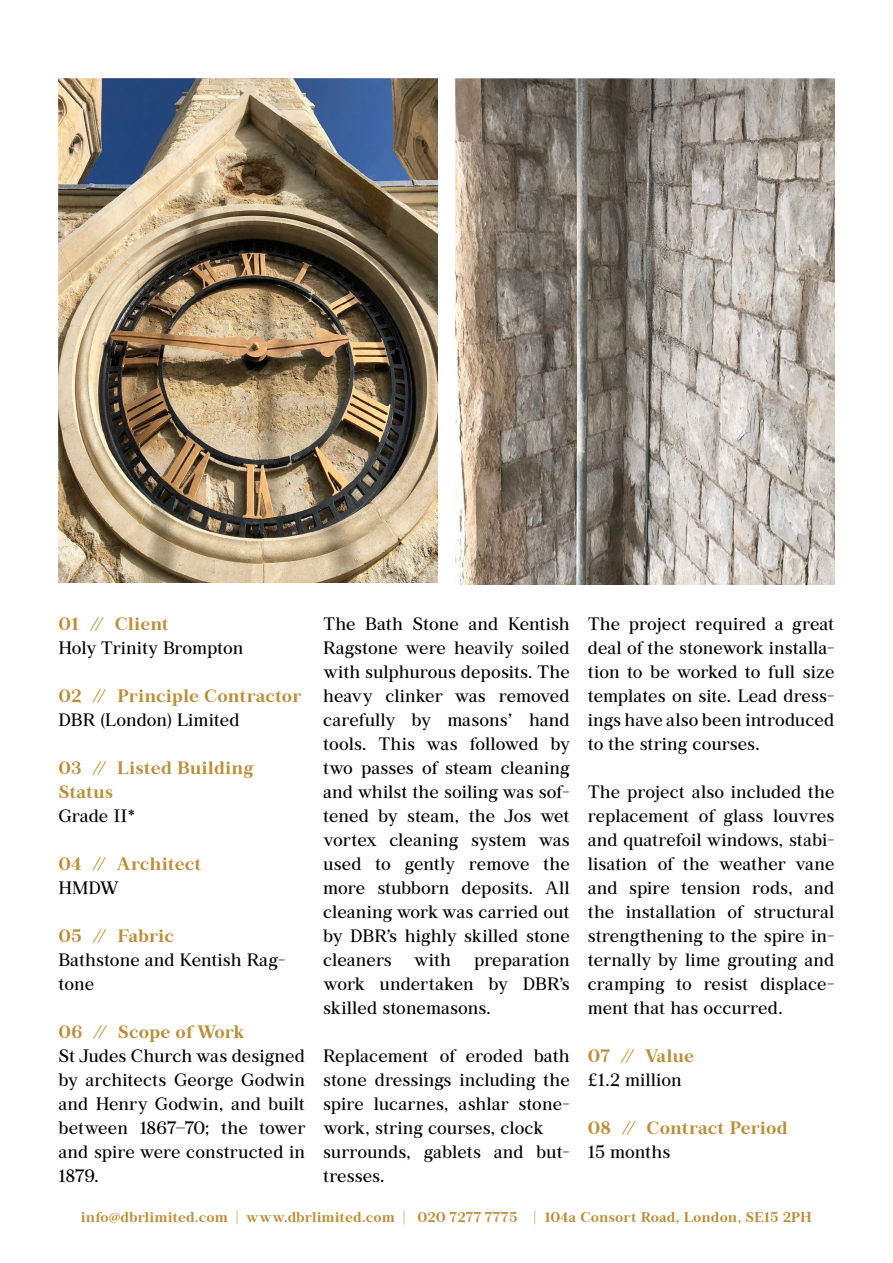
<style>
.page{position:relative;width:893px;height:1263px;background:#fff}
.page>*{position:absolute;margin:0;border:0;box-sizing:border-box;transform-origin:0 0}
.t1{font:18px/24px "Archive Pro";color:#000;text-align:justify}
.t2{font:700 18px/24px "Archive Pro";color:#bc8e39}
.t3{font:700 14.25px "Archive Pro";color:#bc8e39}
</style>
<div class="page">
<img style="left:58px;top:78px;width:379px;height:504px">
<img style="left:455px;top:78px;width:379px;height:507px">
<p class="t2" style="left:58px;top:611px;width:112px">01 // Client</p>
<p class="t1" style="left:58px;top:635px;width:187px">Holy Trinity Brompton</p>
<p class="t2" style="left:58px;top:683px;width:244px">02 // Principle Contractor</p>
<p class="t1" style="left:58px;top:707px;width:183px">DBR (London) Limited</p>
<p class="t2" style="left:58px;top:755px;width:197px">03 // Listed Building<br>Status</p>
<p class="t1" style="left:58px;top:803px;width:78px">Grade II*</p>
<p class="t2" style="left:58px;top:851px;width:145px">04 // Architect</p>
<p class="t1" style="left:58px;top:875px;width:62px">HMDW</p>
<p class="t2" style="left:58px;top:923px;width:117px">05 // Fabric</p>
<p class="t1" style="left:58px;top:947px;width:229px">Bathstone and Kentish Rag&shy;tone</p>
<p class="t2" style="left:58px;top:1019px;width:188px">06 // Scope of Work</p>
<p class="t1" style="left:58px;top:1043px;width:249px">St Judes Church was designed by architects George Godwin and Henry Godwin, and built between 1867–70; the tower and spire were constructed in 1879.</p>
<p class="t1" style="left:323px;top:611px;width:249px">The Bath Stone and Kentish Ragstone were heavily soiled with sulphurous deposits. The heavy clinker was removed carefully by masons’ hand tools. This was followed by two passes of steam cleaning and whilst the soiling was sof&shy;tened by steam, the Jos wet vortex cleaning system was used to gently remove the more stubborn deposits. All cleaning work was carried out by DBR’s highly skilled stone cleaners with</p>
<p class="t1" style="left:323px;top:947px;width:248px;text-indent:151px">preparation work undertaken by DBR’s skilled stonemasons.</p>
<p class="t1" style="left:323px;top:1043px;width:248px;text-align:left">Replacement of eroded bath stone dressings including the spire lucarnes, ashlar stone&shy;work, string courses, clock surrounds, gablets and but&shy;tresses.</p>
<p class="t1" style="left:588px;top:611px;width:248px">The project required a great deal of the stonework installa&shy;tion to be worked to full size templates on site. Lead dress&shy;ings have also been introduced to the string courses.</p>
<p class="t1" style="left:588px;top:779px;width:248px">The project also included the replacement of glass louvres and quatrefoil windows, stabi&shy;lisation of the weather vane and spire tension rods, and the installation of structural strengthening to the spire in&shy;ternally by lime grouting and cramping to resist displace&shy;ment that has occurred.</p>
<p class="t2" style="left:588px;top:1043px;width:108px">07 // Value</p>
<p class="t1" style="left:588px;top:1067px;width:95px">£1.2 million</p>
<p class="t2" style="left:588px;top:1115px;width:201px">08 // Contract Period</p>
<p class="t1" style="left:588px;top:1139px;width:84px">15 months</p>
<p class="t3" style="left:81px;top:1206px;width:732px">info@dbrlimited.com | www.dbrlimited.com | 020 7277 7775 | 104a Consort Road, London, SE15 2PH</p>
</div>
